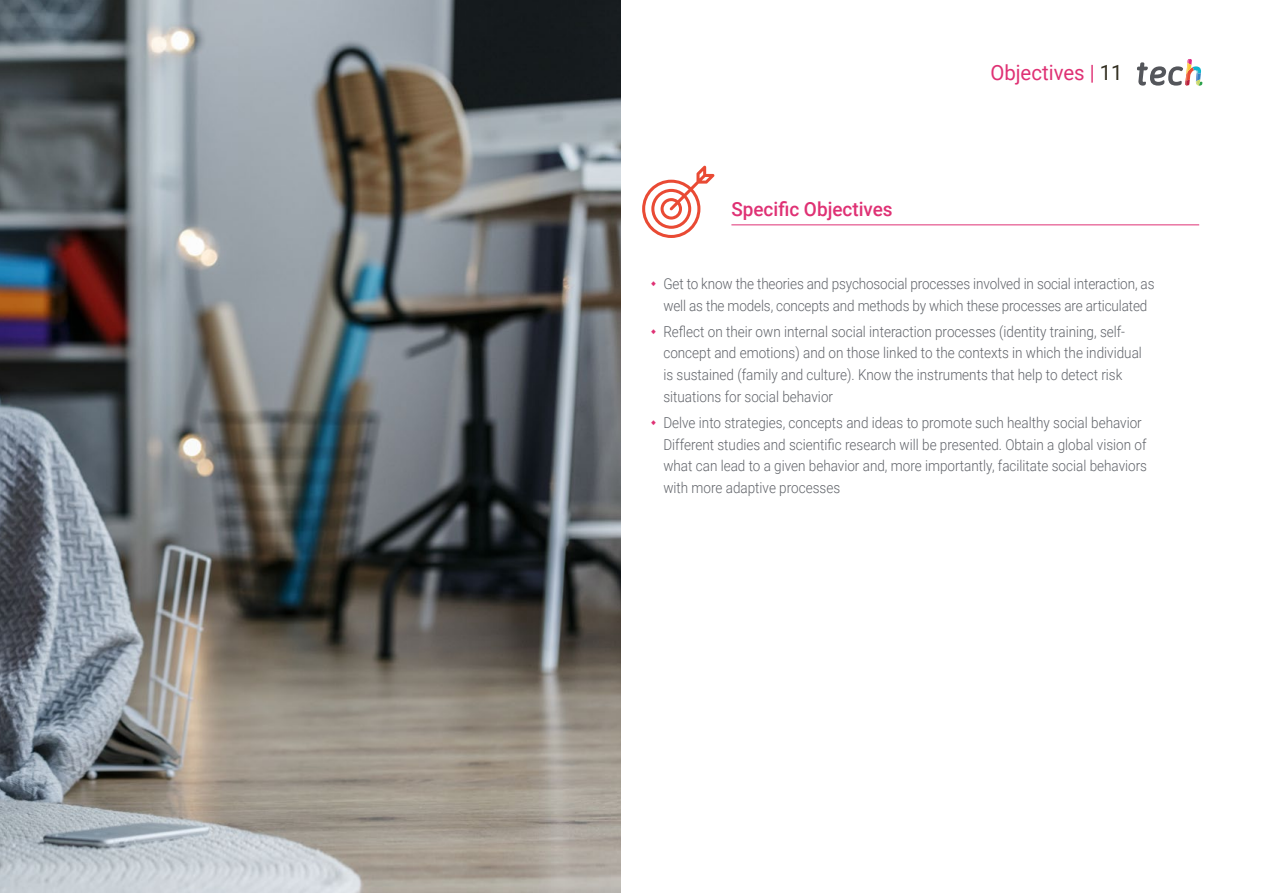
<style>
.page{position:relative;width:1263px;height:893px;background:#fff}
.page>*{position:absolute;margin:0;border:0;box-sizing:border-box;transform-origin:0 0}
.t1{font:21px "Roboto";color:#df3174}
.t2{font:500 19.5px "Roboto";color:#df3174}
.t3{font:300 15px/21.8px "Roboto";color:#61646a;scale:.9 1}
.s1{color:#312e20}
</style>
<div class="page">
<hr style="left:731px;top:224px;width:468px;height:1px;background:#df3174">
<svg style="left:642px;top:166px;width:72px;height:72px"></svg>
<img style="left:0;top:0;width:621px;height:893px">
<svg style="left:1137px;top:59px;width:65px;height:27px"></svg>
<h2 class="t2" style="left:731px;top:196px;width:163px">Specific Objectives</h2>
<h1 class="t1" style="left:990px;top:57px;width:134px">Objectives | <span class="s1">11</span></h1>
<p class="t3" style="left:663px;top:272px;width:547px">Get to know the theories and psychosocial processes involved in social interaction, as well as the models, concepts and methods by which these processes are articulated</p>
<p class="t3" style="left:663px;top:320px;width:533px">Reflect on their own internal social interaction processes (identity training, self&shy;concept and emotions) and on those linked to the contexts in which the individual is sustained (family and culture). Know the instruments that help to detect risk situations for social behavior</p>
<p class="t3" style="left:663px;top:411px;width:539px">Delve into strategies, concepts and ideas to promote such healthy social behavior Different studies and scientific research will be presented. Obtain a global vision of what can lead to a given behavior and, more importantly, facilitate social behaviors with more adaptive processes</p>
</div>
